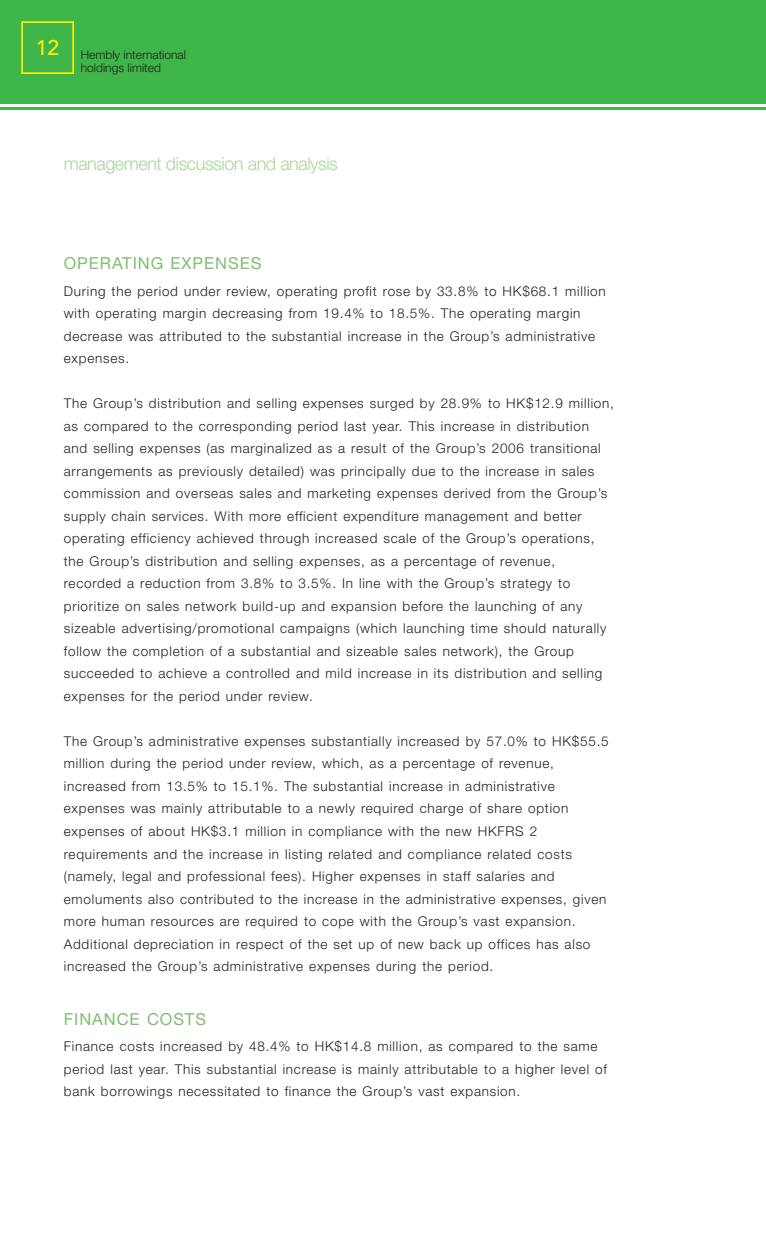
<style>
.page{position:relative;width:766px;height:1255px;background:#fff}
.page>*{position:absolute;margin:0;border:0;box-sizing:border-box;transform-origin:0 0}
.t1{font:300 18px "Helvetica Neue LT Std";letter-spacing:-.025em;color:#acd29f}
.t2{font:16.5px "Helvetica Neue LT Std";letter-spacing:.055em;color:#80be71}
.t3{font:300 13.5px/22.5px "Helvetica Neue LT Std";letter-spacing:.055em;color:#231f20}
.t4{font:300 12px/13.5px "Helvetica Neue LT Std";color:#231f20}
</style>
<div class="page">
<div style="left:0;top:0;width:765px;height:109px;background:#3eb649"></div>
<hr style="left:0;top:104px;width:765px;height:2px;background:#fff">
<div style="left:21px;top:21px;width:53px;height:53px;border:2px solid #fff101"></div>
<hr style="left:765px;top:0;width:1px;height:109px;background:#3eb649">
<p class="t4" style="left:81px;top:48px;width:107px;text-indent:-45px"><sup>12</sup> Hembly international holdings limited</p>
<p class="t1" style="left:64px;top:153px;width:275px">management discussion and analysis</p>
<p class="t2" style="left:64px;top:253px;width:153px">OPERATING EXPENSES</p>
<p class="t3" style="left:64px;top:279px;width:543px">During the period under review, operating profit rose by 33.8% to HK$68.1 million with operating margin decreasing from 19.4% to 18.5%. The operating margin decrease was attributed to the substantial increase in the Group’s administrative expenses.</p>
<p class="t3" style="left:64px;top:392px;width:551px">The Group’s distribution and selling expenses surged by 28.9% to HK$12.9 million, as compared to the corresponding period last year. This increase in distribution and selling expenses (as marginalized as a result of the Group’s 2006 transitional arrangements as previously detailed) was principally due to the increase in sales commission and overseas sales and marketing expenses derived from the Group’s supply chain services. With more efficient expenditure management and better operating efficiency achieved through increased scale of the Group’s operations, the Group’s distribution and selling expenses, as a percentage of revenue, recorded a reduction from 3.8% to 3.5%. In line with the Group’s strategy to prioritize on sales network build-up and expansion before the launching of any sizeable advertising/promotional campaigns (which launching time should naturally follow the completion of a substantial and sizeable sales network), the Group succeeded to achieve a controlled and mild increase in its distribution and selling expenses for the period under review.</p>
<p class="t3" style="left:64px;top:729px;width:546px">The Group’s administrative expenses substantially increased by 57.0% to HK$55.5 million during the period under review, which, as a percentage of revenue, increased from 13.5% to 15.1%. The substantial increase in administrative expenses was mainly attributable to a newly required charge of share option expenses of about HK$3.1 million in compliance with the new HKFRS 2 requirements and the increase in listing related and compliance related costs (namely, legal and professional fees). Higher expenses in staff salaries and emoluments also contributed to the increase in the administrative expenses, given more human resources are required to cope with the Group’s vast expansion.<br>Additional depreciation in respect of the set up of new back up offices has also increased the Group’s administrative expenses during the period.</p>
<p class="t2" style="left:64px;top:1008px;width:22px">FINANCE</p>
<p class="t2" style="left:147px;top:1008px;width:59px">COSTS</p>
<p class="t3" style="left:64px;top:1034px;width:544px">Finance costs increased by 48.4% to HK$14.8 million, as compared to the same period last year. This substantial increase is mainly attributable to a higher level of bank borrowings necessitated to finance the Group’s vast expansion.</p>
</div>
